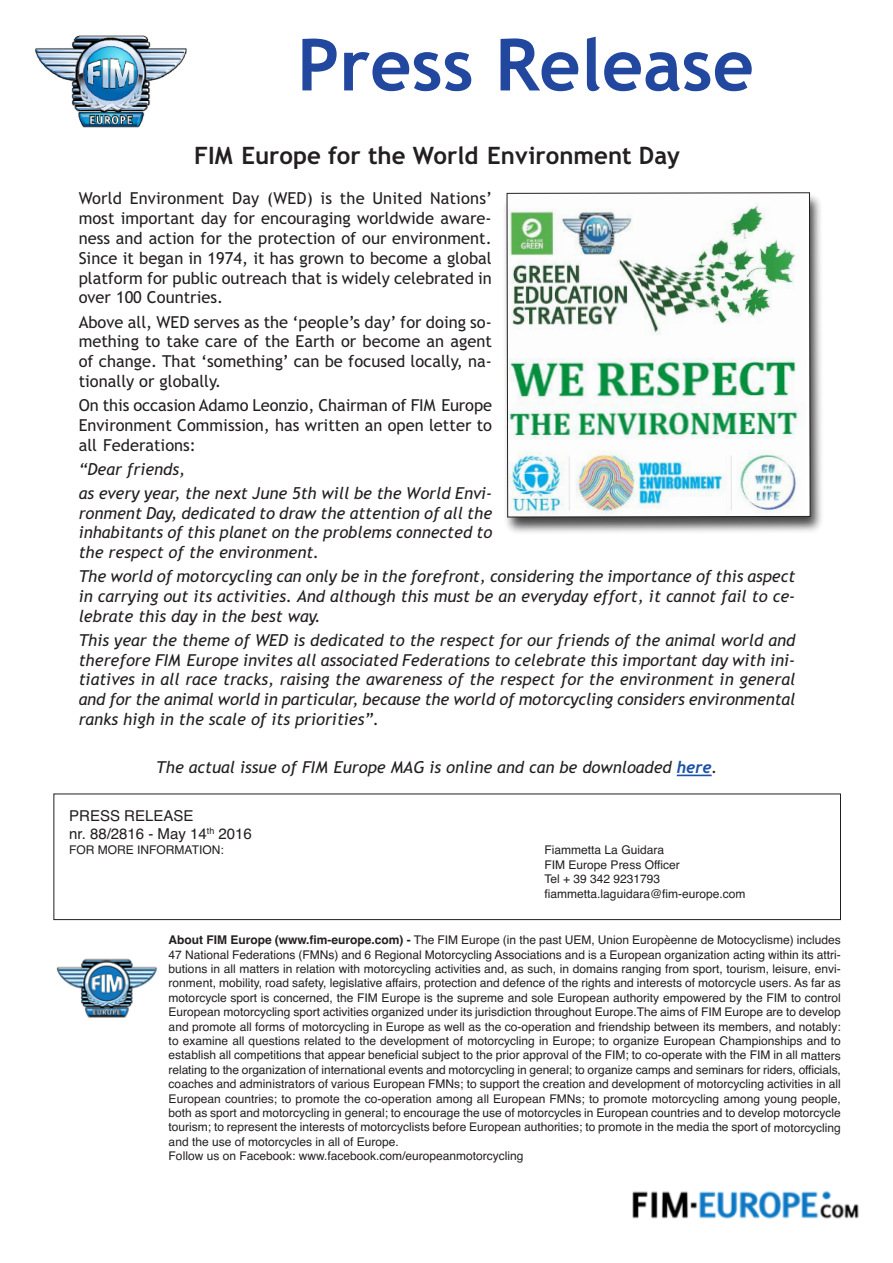
<style>
.page{position:relative;width:893px;height:1263px;background:#fff}
.page>*{position:absolute;margin:0;border:0;box-sizing:border-box;transform-origin:0 0}
.t1{font:700 72px "Trebuchet MS";color:#22479e}
.t2{font:700 24px "Trebuchet MS";color:#231f20}
.t3{font:italic 16.5px/19.8px "Trebuchet MS";color:#231f20;text-align:justify}
.t4{font:16.5px/19.8px "Trebuchet MS";color:#231f20;text-align:justify}
.t5{font:15px/18px "Helvetica";color:#231f20}
.t6{font:12px/14.4px "Helvetica";color:#231f20}
.s1{font-family:"Trebuchet";font-weight:700;color:#1c52a4}
.s2{font-weight:700}
</style>
<div class="page">
<img style="left:35px;top:35px;width:152px;height:93px">
<img style="left:632px;top:1190px;width:227px;height:29px">
<hr style="left:677px;top:775px;width:35px;height:1px;background:#1c52a4">
<img style="left:505px;top:195px;width:317px;height:338px">
<img style="left:506px;top:192px;width:305px;height:326px">
<img style="left:56px;top:958px;width:101px;height:60px">
<div style="left:53px;top:793px;width:788px;height:127px;border:1px solid #231f20"></div>
<h1 class="t1" style="left:297px;top:24px;width:458px">Press Release</h1>
<h2 class="t2" style="left:194px;top:141px;width:487px">FIM Europe for the World Environment Day</h2>
<p class="t4" style="left:79px;top:189px;width:415px">World Environment Day (WED) is the United Nations’ most important day for encouraging worldwide aware&shy;ness and action for the protection of our environment.<br>Since it began in 1974, it has grown to become a global platform for public outreach that is widely celebrated in over 100 Countries.</p>
<h3 class="t4" style="left:79px;top:312px;width:415px">Above all, WED serves as the ‘people’s day’ for doing so&shy;mething to take care of the Earth or become an agent of change. That ‘something’ can be focused locally, na&shy;tionally or globally.</h3>
<h3 class="t4" style="left:79px;top:395px;width:415px">On this occasion Adamo Leonzio, Chairman of FIM Europe Environment Commission, has written an open letter to all Federations:</h3>
<h3 class="t3" style="left:79px;top:457px;width:415px;line-height:24px">“Dear friends,<br>as every year, the next June 5th will be the World Envi-</h3>
<h3 class="t3" style="left:79px;top:503px;width:415px">ronment Day, dedicated to draw the attention of all the inhabitants of this planet on the problems connected to the respect of the environment.</h3>
<h3 class="t3" style="left:79px;top:567px;width:718px">The world of motorcycling can only be in the forefront, considering the importance of this aspect in carrying out its activities. And although this must be an everyday effort, it cannot fail to ce&shy;lebrate this day in the best way.</h3>
<p class="t3" style="left:79px;top:630px;width:718px">This year the theme of WED is dedicated to the respect for our friends of the animal world and therefore FIM Europe invites all associated Federations to celebrate this important day with ini&shy;tiatives in all race tracks, raising the awareness of the respect for the environment in general and for the animal world in particular, because the world of motorcycling considers environmental ranks high in the scale of its priorities”.</p>
<h3 class="t3" style="left:156px;top:757px;width:563px">The actual issue of FIM Europe MAG is online and can be downloaded <span class="s1">here</span>.</h3>
<p class="t5" style="left:69px;top:806px;width:184px">PRESS RELEASE<br>nr. 88/2816 - May 14<sup>th</sup> 2016</p>
<p class="t6" style="left:69px;top:843px;width:156px">FOR MORE INFORMATION:</p>
<p class="t6" style="left:544px;top:843px;width:203px">Fiammetta La Guidara<br>FIM Europe Press Officer<br>Tel + 39 342 9231793 fiammetta.laguidara@fim-europe.com</p>
<p class="t6" style="left:169px;top:933px;width:674px"><span class="s2">About FIM Europe (www.fim-europe.com) -</span> The FIM Europe (in the past UEM, Union Europèenne de Motocyclisme) includes 47 National Federations (FMNs) and 6 Regional Motorcycling Associations and is a European organization acting within its attri&shy;butions in all matters in relation with motorcycling activities and, as such, in domains ranging from sport, tourism, leisure, envi&shy;ronment, mobility, road safety, legislative affairs, protection and defence of the rights and interests of motorcycle users. As far as motorcycle sport is concerned, the FIM Europe is the supreme and sole European authority empowered by the FIM to control European motorcycling sport activities organized under its jurisdiction throughout Europe.The aims of FIM Europe are to develop and promote all forms of motorcycling in Europe as well as the co-operation and friendship between its members, and notably: to examine all questions related to the development of motorcycling in Europe; to organize European Championships and to establish all competitions that appear beneficial subject to the prior approval of the FIM; to co-operate with the FIM in all matters relating to the organization of international events and motorcycling in general; to organize camps and seminars for riders, officials, coaches and administrators of various European FMNs; to support the creation and development of motorcycling activities in all European countries; to promote the co-operation among all European FMNs; to promote motorcycling among young people, both as sport and motorcycling in general; to encourage the use of motorcycles in European countries and to develop motorcycle tourism; to represent the interests of motorcyclists before European authorities; to promote in the media the sport of motorcycling and the use of motorcycles in all of Europe.<br>Follow us on Facebook: www.facebook.com/europeanmotorcycling</p>
</div>
